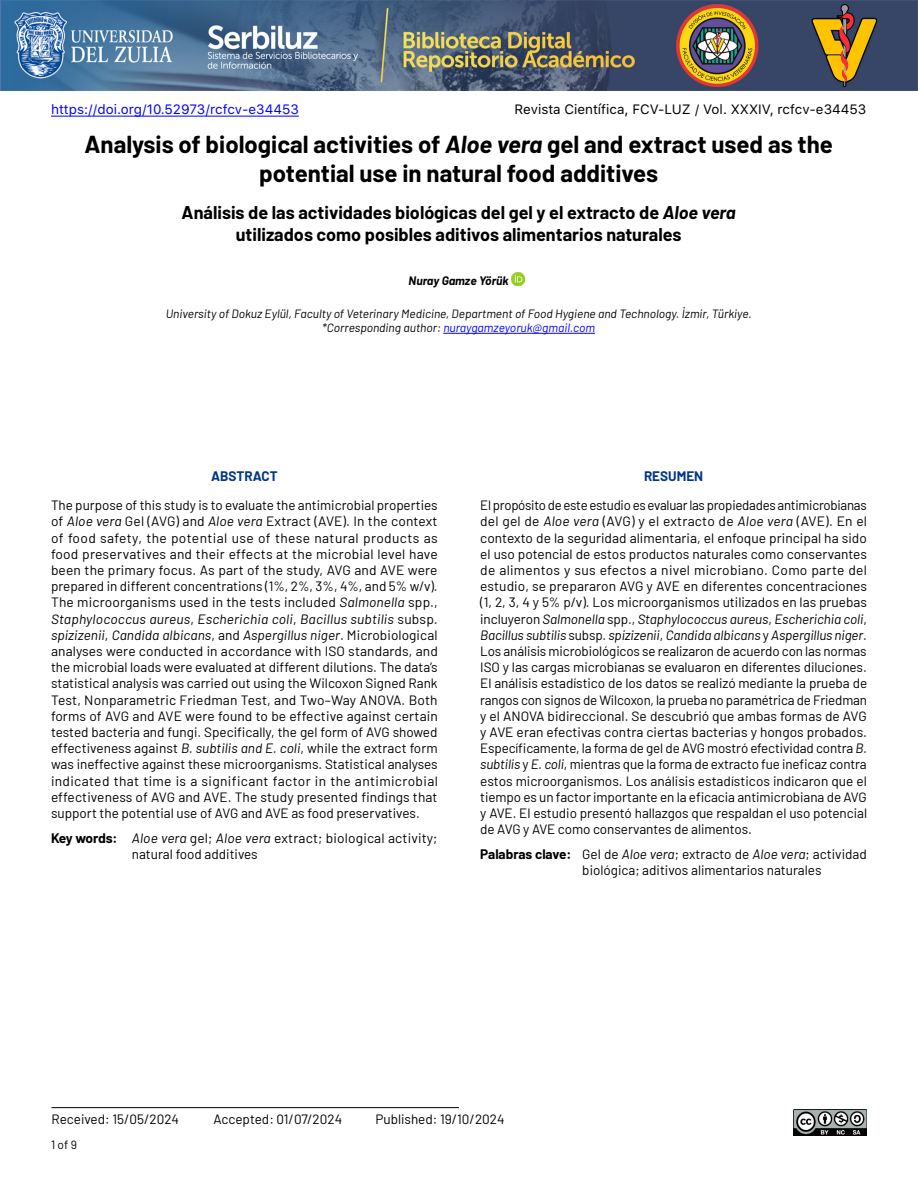
<style>
.page{position:relative;width:918px;height:1188px;background:#fff}
.page>*{position:absolute;margin:0;border:0;box-sizing:border-box;transform-origin:0 0}
.t1{font:700 24px/28.8px "Barlow";color:#000;text-align:center}
.t2{font:700 18px/21.6px "Barlow";color:#000;text-align:center}
.t3{font:13.5px/16.2px "Barlow";color:#000;text-align:justify}
.t4{font:13.5px "SFUI Text";color:#000}
.t5{font:13.5px "SFUI Text";color:#00f}
.t6{font:700 13.5px "Barlow";color:#003687}
.t7{font:italic 12px/14.4px "Barlow";color:#000;text-align:center}
.t8{font:italic 700 12px "Barlow";color:#000}
.t9{font:12px "Barlow";color:#000}
.s1{font-style:italic}
.s2{color:#00f}
.s3{font-weight:700}
</style>
<div class="page">
<svg style="left:512px;top:273px;width:12px;height:13px"></svg>
<hr style="left:51px;top:116px;width:248px;height:1px;background:#00f">
<hr style="left:51px;top:1107px;width:408px;height:1px;background:#000">
<img style="left:0;top:0;width:918px;height:90px">
<img style="left:793px;top:1110px;width:74px;height:25px">
<hr style="left:443px;top:333px;width:152px;height:1px;background:#00f">
<p class="t5" style="left:51px;top:99px;width:249px">https://doi.org/10.52973/rcfcv-e34453</p>
<p class="t4" style="left:515px;top:99px;width:353px">Revista Científica, FCV-LUZ / Vol. XXXIV, rcfcv-e34453</p>
<h1 class="t1" style="left:85px;top:128px;width:750px">Analysis of biological activities of <span class="s1">Aloe vera</span> gel and extract used as the potential use in natural food additives</h1>
<h2 class="t2" style="left:182px;top:200px;width:556px">Análisis de las actividades biológicas del gel y el extracto de <span class="s1">Aloe vera </span>utilizados como posibles aditivos alimentarios naturales</h2>
<p class="t8" style="left:409px;top:272px;width:102px">Nuray Gamze Yörük</p>
<p class="t7" style="left:166px;top:306px;width:587px">University of Dokuz Eylül, Faculty of Veterinary Medicine, Department of Food Hygiene and Technology. İzmir, Türkiye. *Corresponding author: <span class="s2">nuraygamzeyoruk@gmail.com</span></p>
<p class="t6" style="left:211px;top:466px;width:68px">ABSTRACT</p>
<p class="t3" style="left:51px;top:496px;width:388px">The purpose of this study is to evaluate the antimicrobial properties of <span class="s1">Aloe vera</span> Gel (AVG) and <span class="s1">Aloe vera</span> Extract (AVE). In the context of food safety, the potential use of these natural products as food preservatives and their effects at the microbial level have been the primary focus. As part of the study, AVG and AVE were prepared in different concentrations (1%, 2%, 3%, 4%, and 5% w/v).<br>The microorganisms used in the tests included <span class="s1">Salmonella</span> spp., <span class="s1">Staphylococcus aureus</span>, <span class="s1">Escherichia coli</span>, <span class="s1">Bacillus subtilis</span> subsp. <span class="s1">spizizenii</span>, <span class="s1">Candida albicans</span>, and <span class="s1">Aspergillus niger</span>. Microbiological analyses were conducted in accordance with ISO standards, and the microbial loads were evaluated at different dilutions. The data’s statistical analysis was carried out using the Wilcoxon Signed Rank Test, Nonparametric Friedman Test, and Two–Way ANOVA. Both forms of AVG and AVE were found to be effective against certain tested bacteria and fungi. Specifically, the gel form of AVG showed effectiveness against <span class="s1">B. subtilis and E. coli</span>, while the extract form was ineffective against these microorganisms. Statistical analyses indicated that time is a significant factor in the antimicrobial effectiveness of AVG and AVE. The study presented findings that support the potential use of AVG and AVE as food preservatives.</p>
<p class="t3" style="left:132px;top:829px;width:307px;text-indent:-81px"><span class="s3">Key words:</span> <span class="s1">Aloe vera</span> gel; <span class="s1">Aloe vera</span> extract; biological activity; natural food additives</p>
<p class="t6" style="left:644px;top:466px;width:61px">RESUMEN</p>
<p class="t3" style="left:480px;top:496px;width:388px">El propósito de este estudio es evaluar las propiedades antimicrobianas del gel de <span class="s1">Aloe vera</span> (AVG) y el extracto de <span class="s1">Aloe vera</span> (AVE). En el contexto de la seguridad alimentaria, el enfoque principal ha sido el uso potencial de estos productos naturales como conservantes de alimentos y sus efectos a nivel microbiano. Como parte del estudio, se prepararon AVG y AVE en diferentes concentraciones (1, 2, 3, 4 y 5% p/v). Los microorganismos utilizados en las pruebas incluyeron <span class="s1">Salmonella</span> spp., <span class="s1">Staphylococcus aureus</span>, <span class="s1">Escherichia coli</span>, <span class="s1">Bacillus subtilis</span> subsp. <span class="s1">spizizenii</span>, <span class="s1">Candida albicans</span> y <span class="s1">Aspergillus niger</span>.<br>Los análisis microbiológicos se realizaron de acuerdo con las normas ISO y las cargas microbianas se evaluaron en diferentes diluciones.<br>El análisis estadístico de los datos se realizó mediante la prueba de rangos con signos de Wilcoxon, la prueba no paramétrica de Friedman y el ANOVA bidireccional. Se descubrió que ambas formas de AVG y AVE eran efectivas contra ciertas bacterias y hongos probados.<br>Específicamente, la forma de gel de AVG mostró efectividad contra <span class="s1">B. subtilis</span> y <span class="s1">E. coli</span>, mientras que la forma de extracto fue ineficaz contra estos microorganismos. Los análisis estadísticos indicaron que el tiempo es un factor importante en la eficacia antimicrobiana de AVG y AVE. El estudio presentó hallazgos que respaldan el uso potencial de AVG y AVE como conservantes de alimentos.</p>
<p class="t3" style="left:582px;top:845px;width:286px;text-indent:-102px"><span class="s3">Palabras clave:</span> Gel de <span class="s1">Aloe vera</span>; extracto de <span class="s1">Aloe vera</span>; actividad biológica; aditivos alimentarios naturales</p>
<p class="t3" style="left:51px;top:1110px;width:129px">Received: 15/05/2024</p>
<p class="t3" style="left:213px;top:1110px;width:130px">Accepted: 01/07/2024</p>
<p class="t3" style="left:375px;top:1110px;width:131px">Published: 19/10/2024</p>
<p class="t9" style="left:51px;top:1136px;width:27px">1 of 9</p>
</div>
